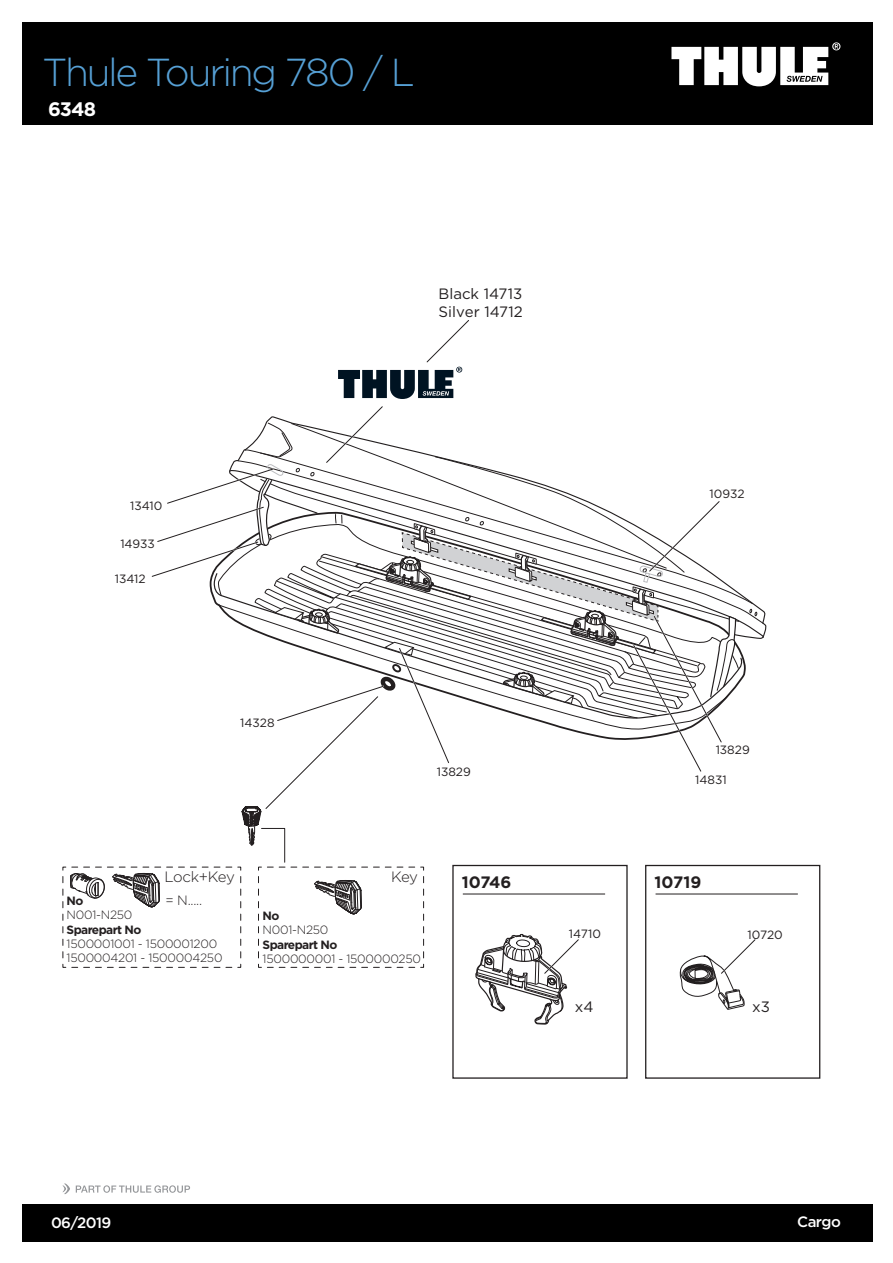
<style>
.page{position:relative;width:893px;height:1263px;background:#fff}
.page>*{position:absolute;margin:0;border:0;box-sizing:border-box;transform-origin:0 0}
.Productname_Page_1{font:300 39px "Gotham";letter-spacing:-.06em;color:#56a0d5}
.Number_1_2{font:700 19.5px "Gotham";color:#fff}
.t1{font:700 16.5px "Thule";color:#231f20}
.t2{font:15px "Thule";color:#231f20}
.t3{font:300 15px "Gotham";letter-spacing:-.045em;color:#231f20}
.sidfot_vänster{font:500 15px "Thule";letter-spacing:-.04em;color:#fff}
.sidfot{font:500 15px "Thule";letter-spacing:-.04em;color:#fff}
.t4{font:300 13.5px "Gotham";color:#231f20}
.t5{font:300 12px "Gotham";letter-spacing:-.02em;color:#231f20}
.t6{font:12px "Thule";color:#231f20}
.t7{font:700 12px "Gotham";letter-spacing:-.05em;color:#231f20}
</style>
<div class="page">
<div style="left:22px;top:23px;width:850px;height:102px;background:#000"></div>
<svg style="left:671px;top:42px;width:169px;height:44px"></svg>
<svg style="left:338px;top:320px;width:131px;height:79px"></svg>
<svg style="left:63px;top:1183px;width:7px;height:11px"></svg>
<svg style="left:76px;top:1185px;width:114px;height:8px"></svg>
<div style="left:22px;top:1204px;width:850px;height:38px;background:#000"></div>
<div style="left:645px;top:865px;width:175px;height:214px;border:1px solid #231f20"></div>
<hr style="left:656px;top:894px;width:142px;height:1px;background:#231f20">
<svg style="left:62px;top:406px;width:695px;height:619px"></svg>
<p class="Productname_Page_1" style="left:43px;top:48px;width:374px">Thule Touring 780 / L</p>
<p class="Number_1_2" style="left:48px;top:96px;width:49px">6348</p>
<p class="t2" style="left:439px;top:284px;width:85px">Black 14713</p>
<p class="t2" style="left:439px;top:302px;width:86px">Silver 14712</p>
<p class="t6" style="left:130px;top:498px;width:34px">13410</p>
<p class="t6" style="left:120px;top:536px;width:36px">14933</p>
<p class="t6" style="left:115px;top:571px;width:32px">13412</p>
<p class="t6" style="left:710px;top:486px;width:37px">10932</p>
<p class="t6" style="left:240px;top:715px;width:36px">14328</p>
<p class="t6" style="left:437px;top:764px;width:36px">13829</p>
<p class="t6" style="left:716px;top:742px;width:36px">13829</p>
<p class="t6" style="left:695px;top:772px;width:33px">14831</p>
<p class="t3" style="left:164px;top:867px;width:72px">Lock+Key</p>
<p class="t7" style="left:67px;top:893px;width:18px">No</p>
<p class="t4" style="left:165px;top:892px;width:38px">= N.....</p>
<p class="t5" style="left:67px;top:907px;width:67px">N001-N250</p>
<p class="t7" style="left:67px;top:921px;width:76px">Sparepart No</p>
<p class="t5" style="left:67px;top:936px;width:152px">1500001001 - 1500001200</p>
<p class="t5" style="left:67px;top:950px;width:157px">1500004201 - 1500004250</p>
<p class="t3" style="left:391px;top:867px;width:28px">Key</p>
<p class="t7" style="left:263px;top:907px;width:18px">No</p>
<p class="t5" style="left:263px;top:922px;width:67px">N001-N250</p>
<p class="t7" style="left:263px;top:936px;width:76px">Sparepart No</p>
<p class="t5" style="left:263px;top:951px;width:160px">1500000001 - 1500000250</p>
<p class="t1" style="left:462px;top:872px;width:51px">10746</p>
<p class="t1" style="left:654px;top:872px;width:48px">10719</p>
<p class="t6" style="left:569px;top:926px;width:34px">14710</p>
<p class="t6" style="left:748px;top:927px;width:37px">10720</p>
<p class="t2" style="left:575px;top:997px;width:20px">x4</p>
<p class="t2" style="left:752px;top:997px;width:19px">x3</p>
<p class="sidfot_vänster" style="left:51px;top:1212px;width:62px">06/2019</p>
<p class="sidfot" style="left:797px;top:1212px;width:45px">Cargo</p>
</div>
